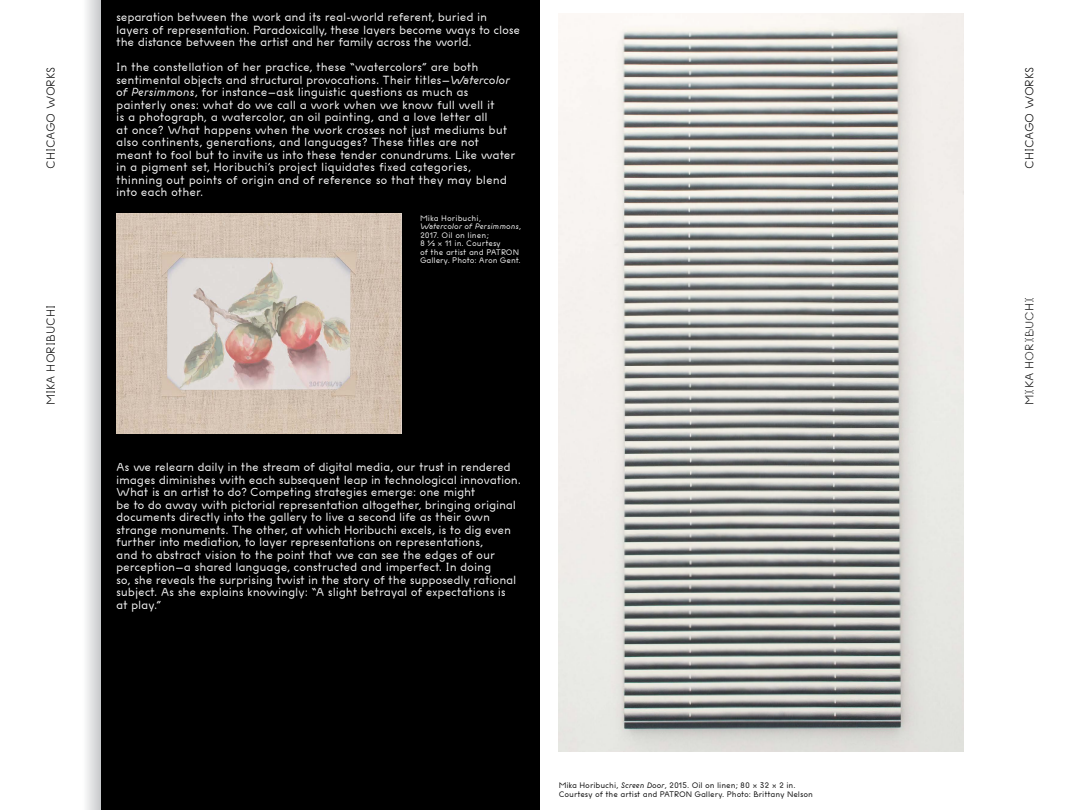
<style>
.page{position:relative;width:1080px;height:810px;background:#fff}
.page>*{position:absolute;margin:0;border:0;box-sizing:border-box;transform-origin:0 0}
.t1{font:13.75px/12.5px "MCA Uten Usixpointfive";letter-spacing:-.02em;color:#fff}
.t2{font:13.75px "MCA Uten Ufive";letter-spacing:-.01em;color:#000}
.t3{font:13.75px "MCA Ufour Utwo";color:#000}
.t4{font:9.38px/8.5px "MCA Uten Usixpointfive";color:#fff}
.t5{font:9.38px/8.5px "MCA Uten Usixpointfive";letter-spacing:-.01em;color:#000}
.s1{font-style:italic}
</style>
<div class="page">
<div style="left:101px;top:0;width:439px;height:810px;background:#000"></div>
<img style="left:116px;top:213px;width:285px;height:221px">
<svg style="left:86px;top:0;width:15px;height:810px"></svg>
<img style="left:559px;top:13px;width:405px;height:738px">
<p class="t1" style="left:116px;top:11px;width:406px">separation between the work and its real-world referent, buried in layers of representation. Paradoxically, these layers become ways to close the distance between the artist and her family across the world.</p>
<p class="t1" style="left:116px;top:61px;width:401px">In the constellation of her practice, these “watercolors” are both sentimental objects and structural provocations. Their titles—<span class="s1">Watercolor of Persimmons</span>, for instance—ask linguistic questions as much as painterly ones: what do we call a work when we know full well it<br>is a photograph, a watercolor, an oil painting, and a love letter all<br>at once? What happens when the work crosses not just mediums but also continents, generations, and languages? These titles are not meant to fool but to invite us into these tender conundrums. Like water in a pigment set, Horibuchi’s project liquidates fixed categories, thinning out points of origin and of reference so that they may blend into each other.</p>
<p class="t2" style="left:43px;top:169px;width:103px;rotate:-90deg">CHICAGO WORKS</p>
<p class="t2" style="left:1022px;top:169px;width:103px;rotate:-90deg">CHICAGO WORKS</p>
<p class="t4" style="left:420px;top:214px;width:103px">Mika Horibuchi,<br><span class="s1">Watercolor of Persimmons</span>,<br>2017. Oil on linen;<br>8 ½ × 11 in. Courtesy<br>of the artist and PATRON<br>Gallery. Photo: Aron Gent.</p>
<p class="t2" style="left:43px;top:405px;width:102px;rotate:-90deg">MIKA HORIBUCHI</p>
<p class="t3" style="left:1022px;top:405px;width:110px;rotate:-90deg">MIKA HORIBUCHI</p>
<p class="t1" style="left:116px;top:461px;width:406px">As we relearn daily in the stream of digital media, our trust in rendered images diminishes with each subsequent leap in technological innovation.<br>What is an artist to do? Competing strategies emerge: one might<br>be to do away with pictorial representation altogether, bringing original documents directly into the gallery to live a second life as their own strange monuments. The other, at which Horibuchi excels, is to dig even further into mediation, to layer representations on representations,<br>and to abstract vision to the point that we can see the edges of our perception—a shared language, constructed and imperfect. In doing<br>so, she reveals the surprising twist in the story of the supposedly rational subject. As she explains knowingly: “A slight betrayal of expectations is at play.”</p>
<p class="t5" style="left:559px;top:781px;width:256px">Mika Horibuchi, <span class="s1">Screen Door</span>, 2015. Oil on linen; 80 × 32 × 2 in.<br>Courtesy of the artist and PATRON Gallery. Photo: Brittany Nelson</p>
</div>
